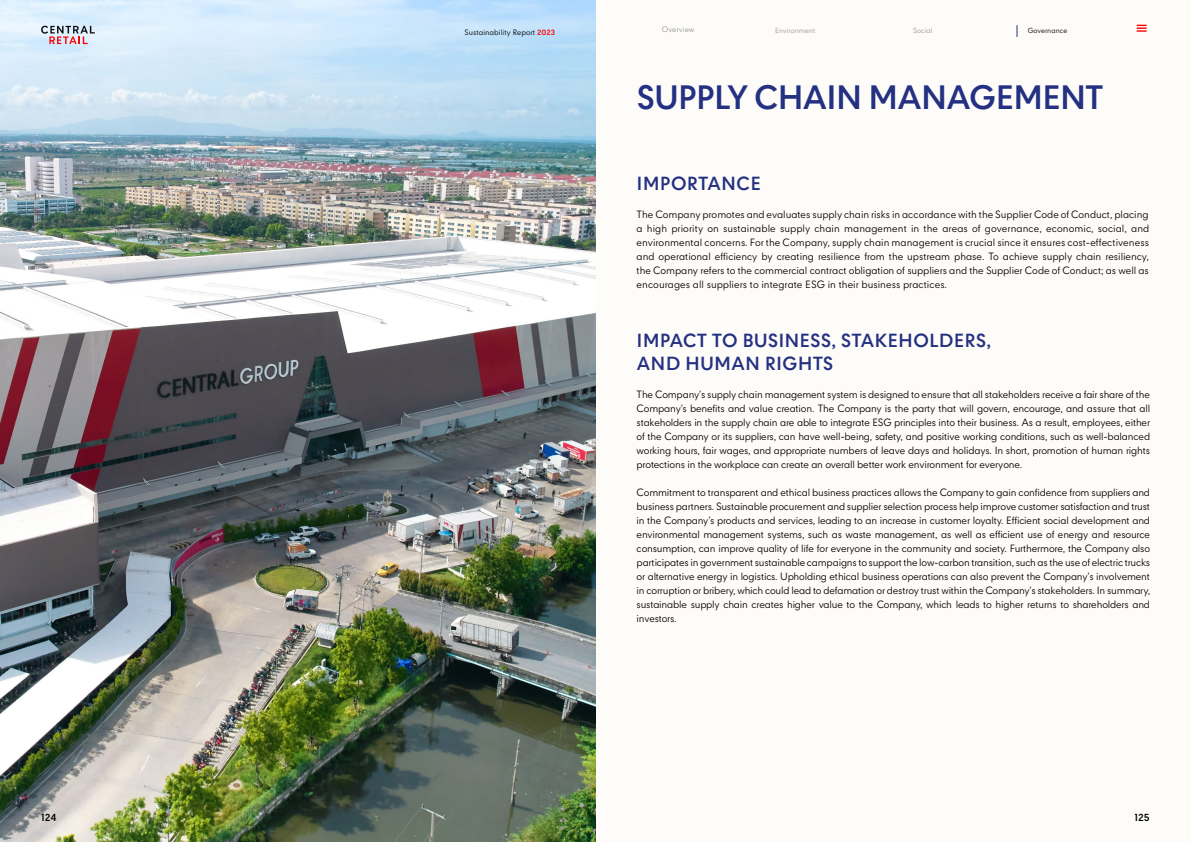
<style>
.page{position:relative;width:1191px;height:842px;background:#fefcf9}
.page>*{position:absolute;margin:0;border:0;box-sizing:border-box;transform-origin:0 0}
.t1{font:700 32px "CPN";letter-spacing:-.04em;color:#243082}
.t2{font:700 18px/23px "CPN";color:#243082}
.t3{font:10px/14px "CPN";letter-spacing:-.02em;color:#000;text-align:justify}
.t4{font:700 10px "CPN";letter-spacing:-.01em;color:#000}
.t5{font:7.5px "CPN";color:#000}
.t6{font:7.5px "CPN";color:#939598}
.t7{font:7px "CPN";color:#939598}
.t8{font:7px "CPN";color:#000}
.s1{font-weight:700;color:#fa0505}
</style>
<div class="page">
<img style="left:0;top:0;width:595px;height:842px">
<svg style="left:1016px;top:25px;width:1px;height:12px"></svg>
<svg style="left:41px;top:26px;width:54px;height:18px"></svg>
<svg style="left:1136px;top:25px;width:10px;height:7px"></svg>
<p class="t5" style="left:464px;top:28px;width:92px">Sustainability Report <span class="s1">2023</span></p>
<p class="t6" style="left:662px;top:25px;width:34px">Overview</p>
<p class="t7" style="left:775px;top:26px;width:42px">Environment</p>
<p class="t7" style="left:913px;top:26px;width:21px">Social</p>
<p class="t8" style="left:1027px;top:26px;width:41px">Governance</p>
<h1 class="t1" style="left:636px;top:79px;width:468px">SUPPLY CHAIN MANAGEMENT</h1>
<h2 class="t2" style="left:636px;top:172px;width:126px">IMPORTANCE</h2>
<p class="t3" style="left:636px;top:208px;width:514px">The Company promotes and evaluates supply chain risks in accordance with the Supplier Code of Conduct, placing a high priority on sustainable supply chain management in the areas of governance, economic, social, and environmental concerns. For the Company, supply chain management is crucial since it ensures cost-effectiveness and operational efficiency by creating resilience from the upstream phase. To achieve supply chain resiliency, the Company refers to the commercial contract obligation of suppliers and the Supplier Code of Conduct; as well as encourages all suppliers to integrate ESG in their business practices.</p>
<h2 class="t2" style="left:636px;top:329px;width:356px">IMPACT TO BUSINESS, STAKEHOLDERS,<br>AND HUMAN RIGHTS</h2>
<p class="t3" style="left:636px;top:388px;width:515px">The Company’s supply chain management system is designed to ensure that all stakeholders receive a fair share of the Company’s benefits and value creation. The Company is the party that will govern, encourage, and assure that all stakeholders in the supply chain are able to integrate ESG principles into their business. As a result, employees, either of the Company or its suppliers, can have well-being, safety, and positive working conditions, such as well-balanced working hours, fair wages, and appropriate numbers of leave days and holidays. In short, promotion of human rights protections in the workplace can create an overall better work environment for everyone.</p>
<p class="t3" style="left:636px;top:486px;width:515px">Commitment to transparent and ethical business practices allows the Company to gain confidence from suppliers and business partners. Sustainable procurement and supplier selection process help improve customer satisfaction and trust in the Company’s products and services, leading to an increase in customer loyalty. Efficient social development and environmental management systems, such as waste management, as well as efficient use of energy and resource consumption, can improve quality of life for everyone in the community and society. Furthermore, the Company also participates in government sustainable campaigns to support the low-carbon transition, such as the use of electric trucks or alternative energy in logistics. Upholding ethical business operations can also prevent the Company’s involvement in corruption or bribery, which could lead to defamation or destroy trust within the Company’s stakeholders. In summary, sustainable supply chain creates higher value to the Company, which leads to higher returns to shareholders and investors.</p>
<p class="t4" style="left:41px;top:812px;width:17px">124</p>
<p class="t4" style="left:1134px;top:812px;width:17px">125</p>
</div>
